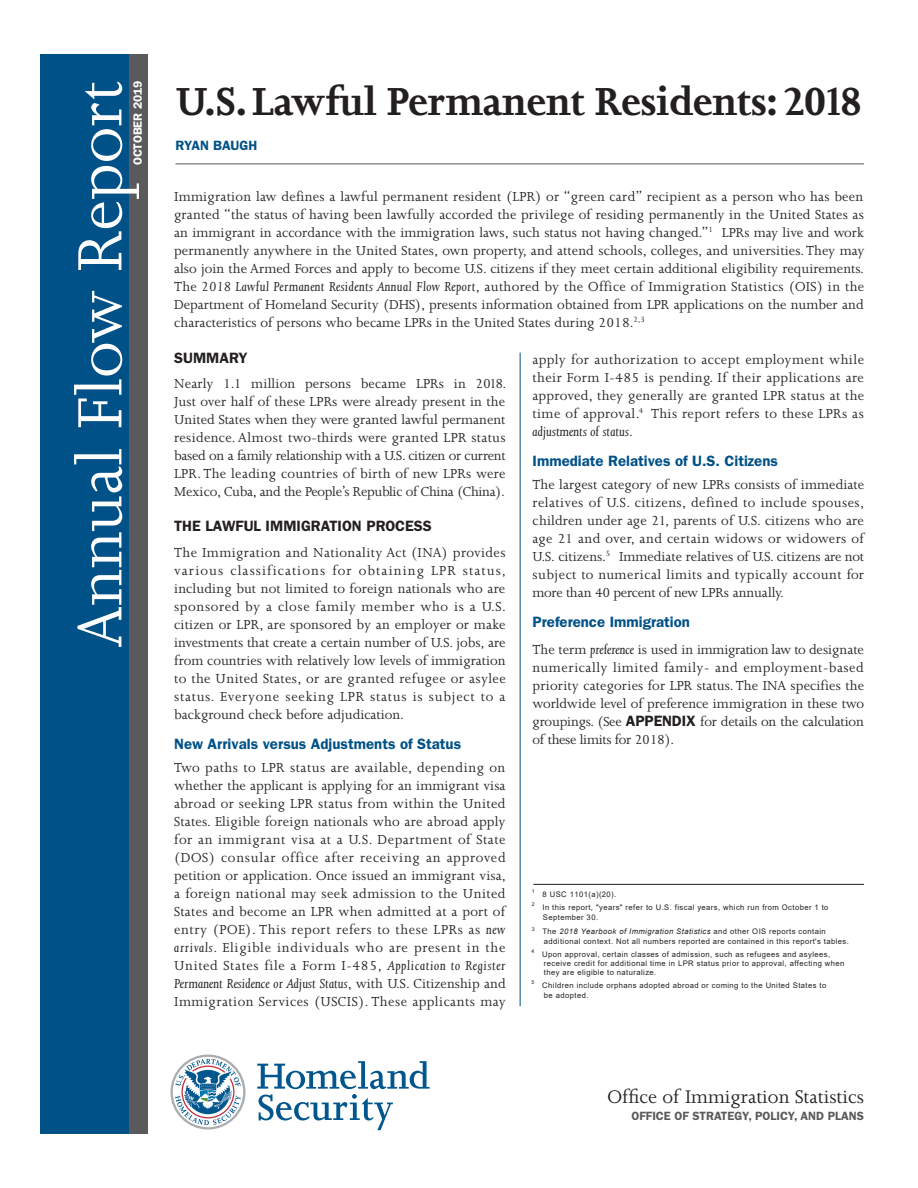
<style>
.page{position:relative;width:918px;height:1188px;background:#fff}
.page>*{position:absolute;margin:0;border:0;box-sizing:border-box;transform-origin:0 0}
.t1{font:72px "Joanna";color:#fff}
.t2{font:700 45px "Joanna";letter-spacing:-.01em;color:#231f20}
.t3{font:21px "Joanna";color:#231f20}
.t4{font:15px/18px "Joanna";color:#231f20;text-align:justify}
.t5{font:600 15px "ITC Franklin Gothic Std";color:#005187}
.t6{font:600 15px "ITC Franklin Gothic Std";color:#231f20}
.byline{font:600 13.5px "ITC Franklin Gothic Std";color:#005187}
.t7{font:600 12px "ITC Franklin Gothic Std";color:#5a595c}
.t8{font:600 12px "ITC Franklin Gothic Std";letter-spacing:-.01em;color:#fff}
.t9{font:7.65px/10.2px "Arial";letter-spacing:.055em;color:#221e1f}
.t10{font:5.25px "Arial";color:#221e1f}
.s1{font-style:italic}
.s2{font-family:"ITC Franklin Gothic Std";font-weight:600}
</style>
<div class="page">
<div style="left:122px;top:54px;width:26px;height:1080px;background:#5a595c"></div>
<div style="left:40px;top:54px;width:89px;height:1080px;background:#005187"></div>
<hr style="left:176px;top:164px;width:688px;height:1px;background:#5a595c">
<svg style="left:257px;top:1061px;width:173px;height:69px"></svg>
<svg style="left:170px;top:1055px;width:75px;height:75px"></svg>
<hr style="left:520px;top:353px;width:1px;height:653px;background:#005187">
<hr style="left:533px;top:884px;width:331px;height:1px;background:#231f20">
<p class="t8" style="left:131px;top:165px;width:86px;rotate:-90deg">OCTOBER 2019</p>
<h1 class="t2" style="left:176px;top:77px;width:689px">U.S. Lawful Permanent Residents: 2018</h1>
<p class="t1" style="left:61px;top:648px;width:569px;rotate:-90deg">Annual Flow Report</p>
<p class="byline" style="left:176px;top:137px;width:83px">RYAN BAUGH</p>
<p class="t4" style="left:174px;top:188px;width:692px">Immigration law defines a lawful permanent resident (LPR) or “green card” recipient as a person who has been granted “the status of having been lawfully accorded the privilege of residing permanently in the United States as an immigrant in accordance with the immigration laws, such status not having changed.”<sup>1</sup> LPRs may live and work permanently anywhere in the United States, own property, and attend schools, colleges, and universities. They may also join the Armed Forces and apply to become U.S. citizens if they meet certain additional eligibility requirements.<br>The <span class="s1">2018 Lawful Permanent Residents Annual Flow Report</span>, authored by the Office of Immigration Statistics (OIS) in the Department of Homeland Security (DHS), presents information obtained from LPR applications on the number and characteristics of persons who became LPRs in the United States during 2018.<sup>2,3</sup></p>
<h2 class="t6" style="left:174px;top:349px;width:75px">SUMMARY</h2>
<p class="t4" style="left:174px;top:375px;width:334px">Nearly 1.1 million persons became LPRs in 2018.<br>Just over half of these LPRs were already present in the United States when they were granted lawful permanent residence. Almost two-thirds were granted LPR status based on a family relationship with a U.S. citizen or current LPR. The leading countries of birth of new LPRs were Mexico, Cuba, and the People’s Republic of China (China).</p>
<h2 class="t6" style="left:174px;top:517px;width:259px">THE LAWFUL IMMIGRATION PROCESS</h2>
<p class="t4" style="left:174px;top:544px;width:334px">The Immigration and Nationality Act (INA) provides various classifications for obtaining LPR status, including but not limited to foreign nationals who are sponsored by a close family member who is a U.S. citizen or LPR, are sponsored by an employer or make investments that create a certain number of U.S. jobs, are from countries with relatively low levels of immigration to the United States, or are granted refugee or asylee status. Everyone seeking LPR status is subject to a background check before adjudication.</p>
<h3 class="t5" style="left:174px;top:735px;width:289px">New Arrivals versus Adjustments of Status</h3>
<p class="t4" style="left:174px;top:759px;width:334px">Two paths to LPR status are available, depending on whether the applicant is applying for an immigrant visa abroad or seeking LPR status from within the United States. Eligible foreign nationals who are abroad apply for an immigrant visa at a U.S. Department of State (DOS) consular office after receiving an approved petition or application. Once issued an immigrant visa, a foreign national may seek admission to the United States and become an LPR when admitted at a port of entry (POE). This report refers to these LPRs as <span class="s1">new arrivals</span>. Eligible individuals who are present in the United States file a Form I-485, <span class="s1">Application to Register Permanent Residence or Adjust Status</span>, with U.S. Citizenship and Immigration Services (USCIS). These applicants may</p>
<p class="t4" style="left:533px;top:351px;width:333px">apply for authorization to accept employment while their Form I-485 is pending. If their applications are approved, they generally are granted LPR status at the time of approval.<sup>4</sup> This report refers to these LPRs as <span class="s1">adjustments of status</span>.</p>
<h3 class="t5" style="left:533px;top:452px;width:247px">Immediate Relatives of U.S. Citizens</h3>
<p class="t4" style="left:533px;top:476px;width:333px">The largest category of new LPRs consists of immediate relatives of U.S. citizens, defined to include spouses, children under age 21, parents of U.S. citizens who are age 21 and over, and certain widows or widowers of U.S. citizens.<sup>5</sup> Immediate relatives of U.S. citizens are not subject to numerical limits and typically account for more than 40 percent of new LPRs annually.</p>
<h3 class="t5" style="left:533px;top:613px;width:159px">Preference Immigration</h3>
<p class="t4" style="left:533px;top:640px;width:333px">The term <span class="s1">preference</span> is used in immigration law to designate numerically limited family- and employment-based priority categories for LPR status. The INA specifies the worldwide level of preference immigration in these two groupings. (See <span class="s2">APPENDIX</span> for details on the calculation of these limits for 2018).</p>
<p class="t10" style="left:532px;top:888px;width:4px">1</p>
<p class="t9" style="left:543px;top:889px;width:75px">8 USC 1101(a)(20).</p>
<p class="t10" style="left:532px;top:901px;width:4px">2</p>
<p class="t9" style="left:543px;top:902px;width:288px">In this report, "years" refer to U.S. fiscal years, which run from October 1 to<br>September 30.</p>
<p class="t10" style="left:532px;top:925px;width:4px">3</p>
<p class="t9" style="left:543px;top:927px;width:308px">The <span class="s1">2018 Yearbook of Immigration Statistics</span> and other OIS reports contain additional context. Not all numbers reported are contained in this report's tables.</p>
<p class="t10" style="left:531px;top:947px;width:4px">4</p>
<p class="t9" style="left:542px;top:949px;width:304px;line-height:9px">Upon approval, certain classes of admission, such as refugees and asylees, receive credit for additional time in LPR status prior to approval, affecting when they are eligible to naturalize.</p>
<p class="t10" style="left:531px;top:979px;width:4px">5</p>
<p class="t9" style="left:542px;top:980px;width:286px">Children include orphans adopted abroad or coming to the United States to be adopted.</p>
<p class="t3" style="left:607px;top:1086px;width:258px">Office of Immigration Statistics</p>
<p class="t7" style="left:632px;top:1109px;width:234px">OFFICE OF STRATEGY, POLICY, AND PLANS</p>
</div>
